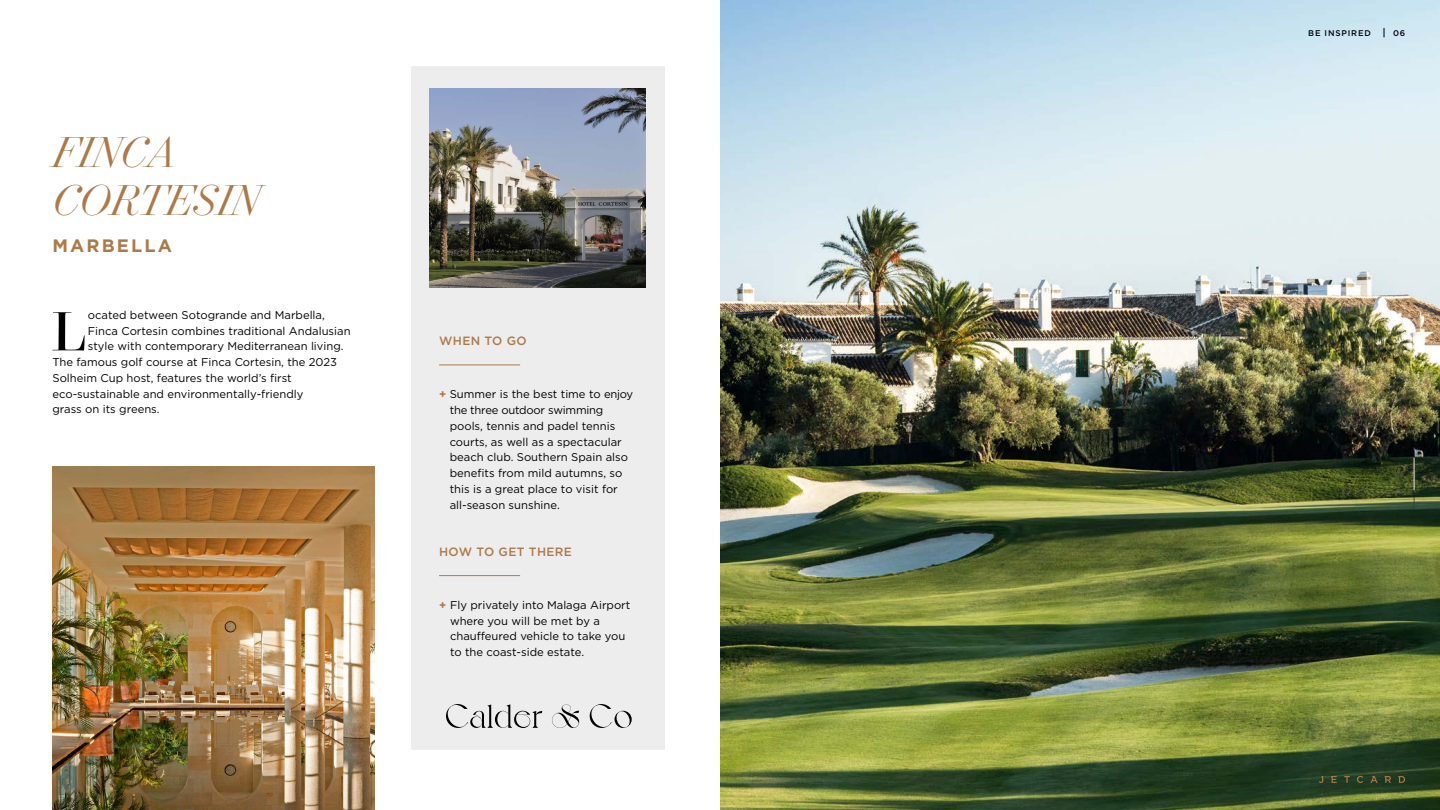
<style>
.page{position:relative;width:1440px;height:810px;background:#fff}
.page>*{position:absolute;margin:0;border:0;box-sizing:border-box;transform-origin:0 0}
.t1{font:62.78px "Surveyor Fine";color:#000}
.t2{font:italic 300 49.2px/48px "Surveyor Fine";color:#ad7948}
.t3{font:700 18px "Gotham";letter-spacing:.12em;color:#ad7948}
.t4{font:500 12px "Gotham";letter-spacing:.03em;color:#ad7948}
.t5{font:11.25px/15.8px "Gotham";color:#000}
.t6{font:500 8.25px "Gotham";letter-spacing:.1em;color:#000}
.s1{font-weight:700;color:#ad7948}
.s2{font-size:10.12px}
</style>
<div class="page">
<img style="left:720px;top:0;width:720px;height:810px">
<svg style="left:1344px;top:776px;width:6px;height:7px"></svg>
<svg style="left:1357px;top:776px;width:6px;height:7px"></svg>
<svg style="left:1331px;top:776px;width:6px;height:7px"></svg>
<svg style="left:1370px;top:776px;width:8px;height:7px"></svg>
<svg style="left:1385px;top:776px;width:6px;height:7px"></svg>
<svg style="left:1398px;top:776px;width:7px;height:7px"></svg>
<svg style="left:1319px;top:776px;width:4px;height:7px"></svg>
<div style="left:411px;top:66px;width:253px;height:684px;background:#ededed"></div>
<hr style="left:439px;top:365px;width:81px;height:1px;background:#ad7948">
<hr style="left:439px;top:575px;width:81px;height:1px;background:#ad7948">
<img style="left:52px;top:466px;width:323px;height:344px">
<img style="left:430px;top:88px;width:216px;height:200px">
<svg style="left:446px;top:704px;width:96px;height:24px"></svg>
<svg style="left:552px;top:704px;width:27px;height:24px"></svg>
<svg style="left:590px;top:704px;width:42px;height:24px"></svg>
<h2 class="t2" style="left:52px;top:127px;width:208px">FINCA<br>CORTESIN</h2>
<h3 class="t3" style="left:52px;top:234px;width:121px">MARBELLA</h3>
<h1 class="t1" style="left:52px;top:295px;width:36px">L</h1>
<p class="t5" style="left:88px;top:307px;width:238px">ocated between Sotogrande and Marbella,</p>
<p class="t5" style="left:88px;top:323px;width:264px">Finca Cortesin combines traditional Andalusian</p>
<p class="t5" style="left:88px;top:338px;width:257px">style with contemporary Mediterranean living.</p>
<p class="t5" style="left:52px;top:354px;width:286px">The famous golf course at Finca Cortesin, the 2023</p>
<p class="t5" style="left:52px;top:370px;width:241px">Solheim Cup host, features the world’s first</p>
<p class="t5" style="left:52px;top:386px;width:253px">eco-sustainable and environmentally-friendly</p>
<p class="t5" style="left:52px;top:401px;width:109px">grass on its greens.</p>
<p class="t4" style="left:439px;top:333px;width:89px">WHEN TO GO</p>
<p class="t5" style="left:450px;top:386px;width:185px;text-indent:-11px"><span class="s1">+</span> Summer is the best time to enjoy the three outdoor swimming pools, tennis and padel tennis courts, as well as a spectacular beach club. Southern Spain also benefits from mild autumns, so this is a great place to visit for all-season sunshine.</p>
<p class="t4" style="left:439px;top:544px;width:134px">HOW TO GET THERE</p>
<p class="t5" style="left:450px;top:597px;width:182px;text-indent:-11px"><span class="s1">+</span> Fly privately into Malaga Airport where you will be met by a chauffeured vehicle to take you to the coast-side estate.</p>
<p class="t6" style="left:1308px;top:27px;width:98px">BE INSPIRED <span class="s2">|</span> 06</p>
</div>
